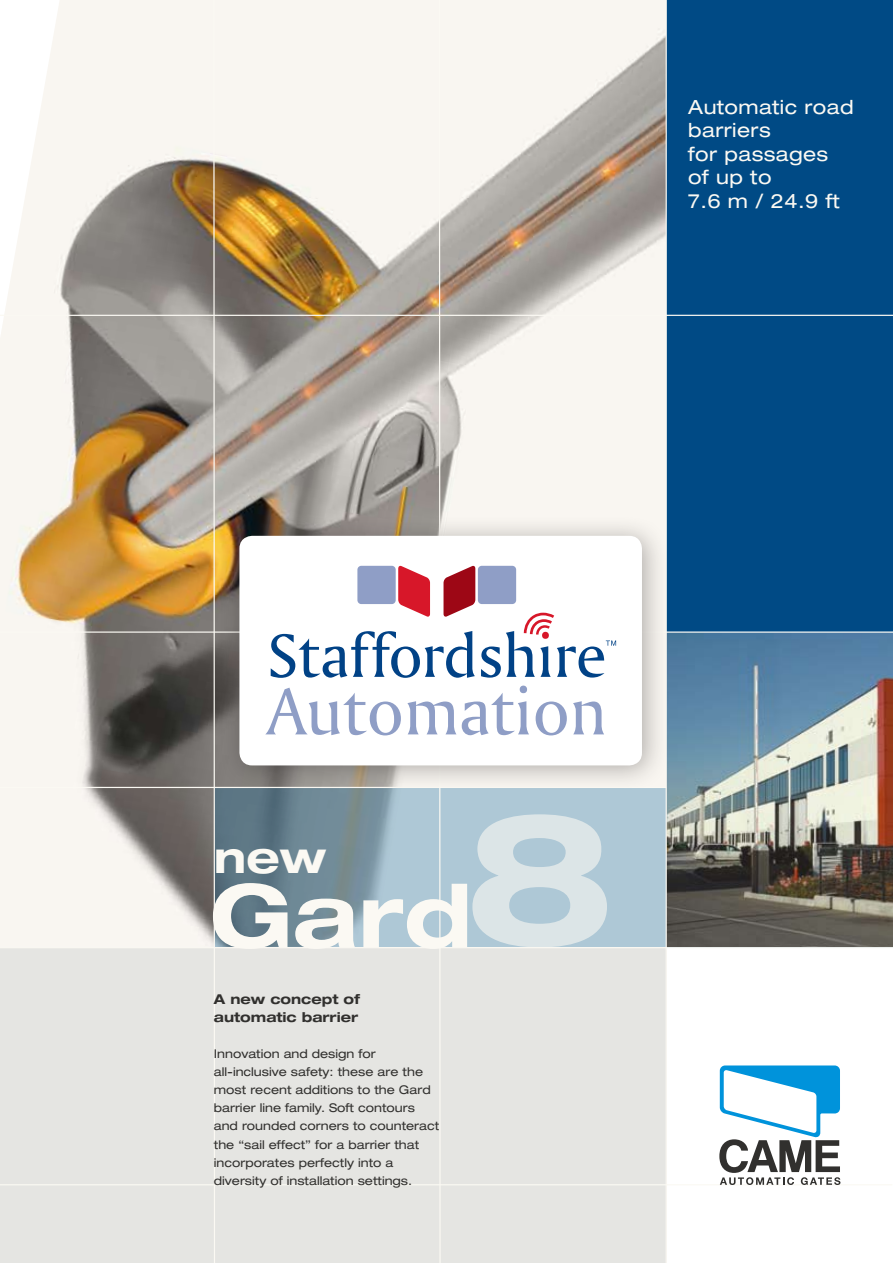
<style>
.page{position:relative;width:893px;height:1263px;background:#fff}
.page>*{position:absolute;margin:0;border:0;box-sizing:border-box;transform-origin:0 0}
.t1{font:700 expanded 87.45px "Helvetica Neue";color:#fbf9f3}
.t2{font:700 expanded 43.65px "Helvetica Neue";color:#fbf9f3}
.t3{font:expanded 19.65px/23.4px "Helvetica Neue";letter-spacing:.02em;color:#fbf9f3}
.t4{font:700 expanded 13.5px/18.1px "Helvetica Neue";color:#31302e}
.t5{font:expanded 12px/18.1px "Helvetica Neue";color:#31302e}
</style>
<div class="page">
<img style="left:0;top:0;width:666px;height:947px">
<div style="left:666px;top:0;width:226px;height:948px;background:#004a85"></div>
<svg style="left:216px;top:788px;width:450px;height:159px;background:#829caa"></svg>
<div style="left:0;top:948px;width:666px;height:315px;background:#e5e5e2"></div>
<img style="left:667px;top:633px;width:225px;height:314px">
<hr style="left:0;top:315px;width:892px;height:1px;background:#fbf9f3">
<hr style="left:0;top:631px;width:892px;height:2px;background:#fbf9f3">
<hr style="left:0;top:787px;width:666px;height:1px;background:#fbf9f3">
<hr style="left:0;top:947px;width:892px;height:1px;background:#fbf9f3">
<hr style="left:0;top:1184px;width:892px;height:1px;background:#fbf9f3">
<svg style="left:213px;top:0;width:3px;height:1263px"></svg>
<hr style="left:666px;top:0;width:1px;height:1263px;background:#fbf9f3">
<svg style="left:719px;top:1065px;width:121px;height:120px"></svg>
<div style="left:217px;top:514px;width:451px;height:277px;background:#231f20;opacity:.35"></div>
<div style="left:239px;top:536px;width:403px;height:229px;background:#fff;border-radius:13px"></div>
<svg style="left:265px;top:0;width:351px;height:1263px"></svg>
<p class="t3" style="left:688px;top:95px;width:167px">Automatic road barriers<br>for passages of up to<br>7.6 m / 24.9 ft</p>
<p class="t2" style="left:214px;top:830px;width:114px">new</p>
<p class="t1" style="left:210px;top:861px;width:264px">Gard</p>
<p class="t4" style="left:214px;top:989px;width:148px">A new concept of automatic barrier</p>
<p class="t5" style="left:214px;top:1044px;width:227px">Innovation and design for all-inclusive safety: these are the most recent additions to the Gard barrier line family. Soft contours and rounded corners to counteract the “sail effect” for a barrier that incorporates perfectly into a diversity of installation settings.</p>
</div>
